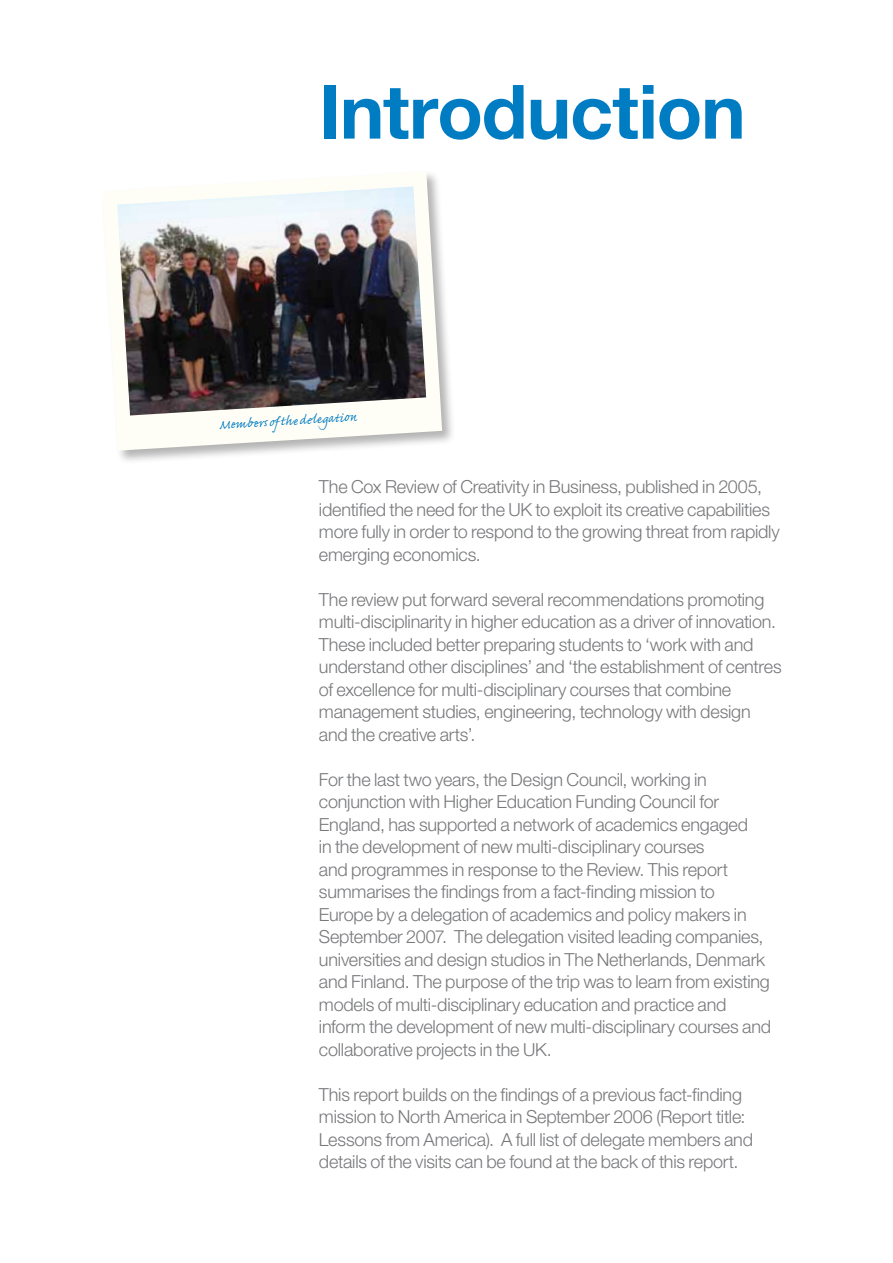
<style>
.page{position:relative;width:893px;height:1263px;background:#fff}
.page>*{position:absolute;margin:0;border:0;box-sizing:border-box;transform-origin:0 0}
.Case_study_titles{font:700 75px "Helvetica Neue LT Pro";letter-spacing:-.015em;color:#007cc3}
.Intro_Paragraph_styl{font:300 18px/22.5px "Helvetica Neue LT Pro";letter-spacing:-.01em;color:#77787b}
.Key_Findings{font:16.2px "Caflisch Script Pro";color:#007cc3}
</style>
<div class="page">
<div style="left:100px;top:169px;width:355px;height:295px;background:#000;opacity:.3"></div>
<svg style="left:102px;top:172px;width:340px;height:279px;fill:#fffef6"></svg>
<img style="left:117px;top:186px;width:309px;height:229px">
<p class="Case_study_titles" style="left:319px;top:65px;width:428px">Introduction</p>
<p class="Key_Findings" style="left:218px;top:417px;width:140px;rotate:-4deg">Members of the delegation</p>
<p class="Intro_Paragraph_styl" style="left:319px;top:475px;width:462px">The Cox Review of Creativity in Business, published in 2005, identified the need for the UK to exploit its creative capabilities more fully in order to respond to the growing threat from rapidly emerging economics.</p>
<p class="Intro_Paragraph_styl" style="left:319px;top:588px;width:464px">The review put forward several recommendations promoting multi-disciplinarity in higher education as a driver of innovation.<br>These included better preparing students to ‘work with and understand other disciplines’ and ‘the establishment of centres of excellence for multi-disciplinary courses that combine management studies, engineering, technology with design and the creative arts’.</p>
<p class="Intro_Paragraph_styl" style="left:319px;top:768px;width:454px">For the last two years, the Design Council, working in conjunction with Higher Education Funding Council for England, has supported a network of academics engaged<br>in the development of new multi-disciplinary courses<br>and programmes in response to the Review. This report summarises the findings from a fact-finding mission to Europe by a delegation of academics and policy makers in September 2007. The delegation visited leading companies, universities and design studios in The Netherlands, Denmark and Finland. The purpose of the trip was to learn from existing models of multi-disciplinary education and practice and inform the development of new multi-disciplinary courses and collaborative projects in the UK.</p>
<p class="Intro_Paragraph_styl" style="left:319px;top:1083px;width:436px">This report builds on the findings of a previous fact-finding mission to North America in September 2006 (Report title:<br>Lessons from America). A full list of delegate members and details of the visits can be found at the back of this report.</p>
</div>
